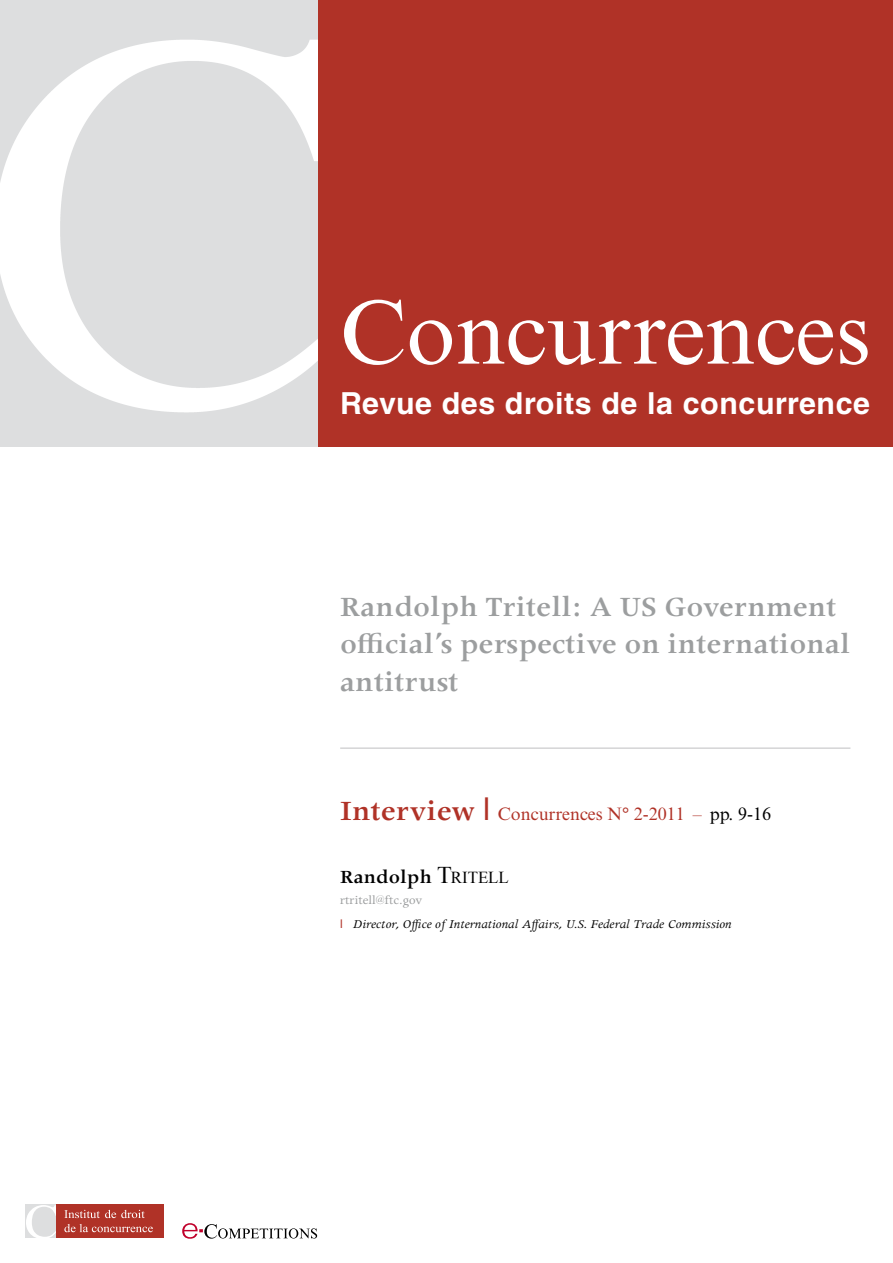
<style>
.page{position:relative;width:893px;height:1263px;background:#fff}
.page>*{position:absolute;margin:0;border:0;box-sizing:border-box;transform-origin:0 0}
.t1{font:91.2px "Times New Roman MT Std";color:#fff}
.t2{font:600 31.5px/37.5px "Apollo MT Std";color:#9c9e9f}
.t3{font:700 30.3px "Helvetica LT Std";letter-spacing:.02em;color:#fff}
.t4{font:600 21px "Apollo MT Std";color:#000}
.t5{font:18px "Times New Roman MT Std";color:#b03227}
.t6{font:italic 13.5px/24.8px "Apollo MT Std";color:#000}
.s1{font-family:"Apollo MT Std";font-weight:600;font-size:31.5px}
.s2{font-family:"Helvetica LT Std";font-size:31.5px}
.s3{color:#000}
.s4{font-family:"Times New Roman";font-weight:400;font-size:24px}
.s5{font-family:"Times New Roman";font-weight:400;font-size:16.8px}
.s6{font-style:normal;color:#9c9e9f}
.s7{font-family:"Helvetica LT Std";font-style:normal;font-size:12px;color:#b03227}
</style>
<div class="page">
<div style="left:0;top:0;width:319px;height:446px;background:#dddedf"></div>
<img style="left:0;top:9px;width:319px;height:437px">
<div style="left:319px;top:0;width:574px;height:446px;background:#b03227"></div>
<div style="left:26px;top:1204px;width:30px;height:34px;background:#dddedf"></div>
<svg style="left:26px;top:1205px;width:30px;height:33px"></svg>
<div style="left:56px;top:1204px;width:107px;height:34px;background:#b03227"></div>
<svg style="left:64px;top:1210px;width:81px;height:8px"></svg>
<svg style="left:64px;top:1224px;width:89px;height:8px"></svg>
<svg style="left:182px;top:1223px;width:135px;height:16px"></svg>
<hr style="left:340px;top:747px;width:510px;height:2px;background:#c6c7c8">
<h1 class="t1" style="left:340px;top:280px;width:532px">Concurrences</h1>
<h3 class="t3" style="left:340px;top:385px;width:531px">Revue des droits de la concurrence</h3>
<h2 class="t2" style="left:340px;top:590px;width:512px">Randolph Tritell: A US Government official’s perspective on international antitrust</h2>
<h3 class="t5" style="left:340px;top:804px;width:432px"><span class="s1">Interview</span> <span class="s2">l</span> Concurrences N° 2-2011 – <span class="s3">pp. 9-16</span></h3>
<h3 class="t4" style="left:340px;top:866px;width:170px">Randolph <span class="s4">T</span><span class="s5">ritell</span></h3>
<p class="t6" style="left:340px;top:888px;width:393px"><span class="s6">rtritell@ftc.gov<br></span><span class="s7">l</span> Director, Office of International Affairs, U.S. Federal Trade Commission</p>
</div>
